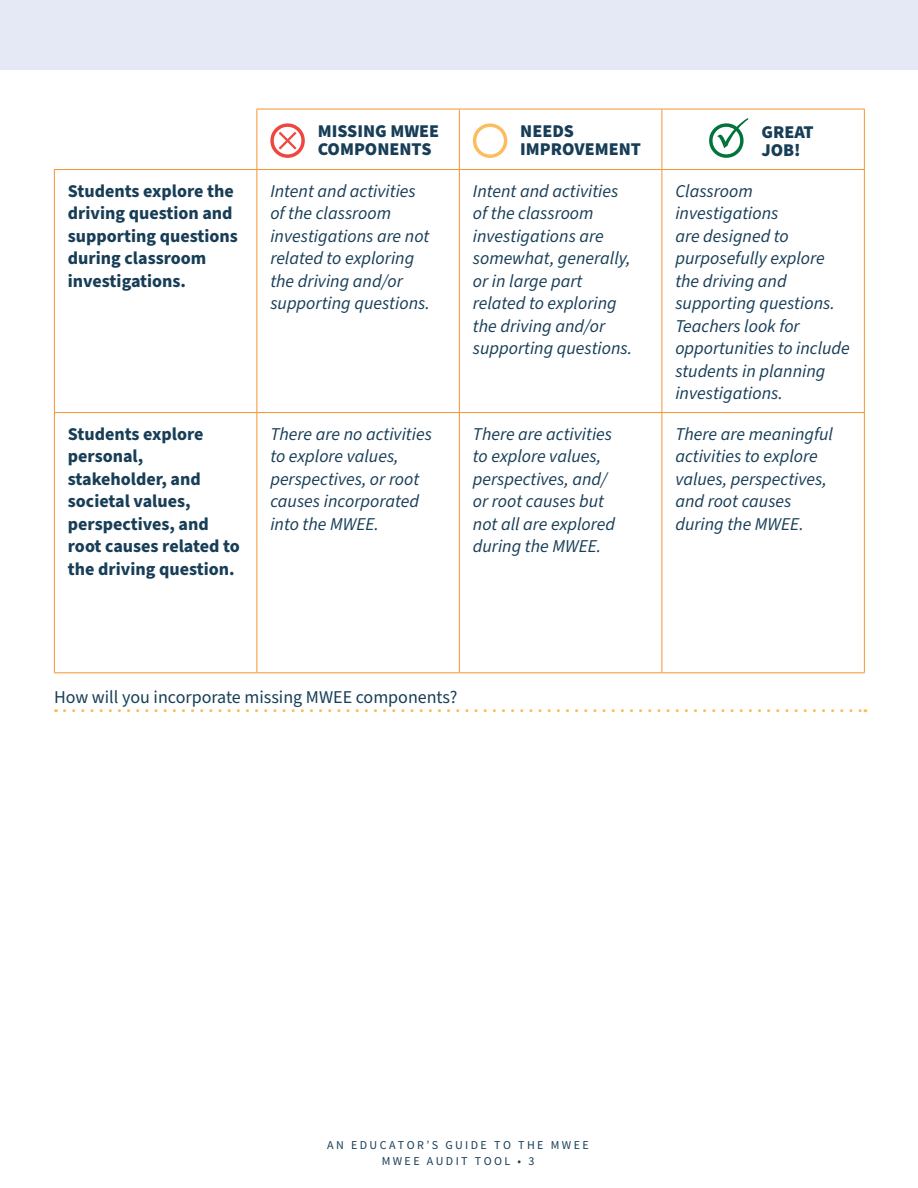
<style>
.page{position:relative;width:918px;height:1188px;background:#fff}
.page>*{position:absolute;margin:0;border:0;box-sizing:border-box;transform-origin:0 0}
.t1{font:italic 18px/22.5px "Source Sans Pro";color:#183e57}
.t2{font:700 18px/22.5px "Source Sans Pro";color:#183e57}
.t3{font:900 18px/18px "Source Sans Pro";color:#183e57}
.t4{font:18px "Source Sans Pro";color:#183e57}
.t5{font:12px/16.6px "Source Sans Pro";letter-spacing:.2em;color:#183e57;text-align:center}
</style>
<div class="page">
<div style="left:0;top:0;width:918px;height:70px;background:#e5e9f6"></div>
<hr style="left:256px;top:109px;width:1px;height:60px;background:#f79332">
<hr style="left:256px;top:109px;width:203px;height:1px;background:#f79332">
<hr style="left:459px;top:109px;width:1px;height:60px;background:#f79332">
<hr style="left:459px;top:109px;width:203px;height:1px;background:#f79332">
<hr style="left:662px;top:109px;width:1px;height:60px;background:#f79332">
<hr style="left:662px;top:109px;width:203px;height:1px;background:#f79332">
<hr style="left:864px;top:109px;width:1px;height:60px;background:#f79332">
<hr style="left:54px;top:170px;width:1px;height:242px;background:#f79332">
<hr style="left:54px;top:169px;width:203px;height:1px;background:#f79332">
<hr style="left:256px;top:170px;width:1px;height:242px;background:#f79332">
<hr style="left:257px;top:169px;width:202px;height:1px;background:#f79332">
<hr style="left:459px;top:170px;width:1px;height:242px;background:#f79332">
<hr style="left:459px;top:169px;width:203px;height:1px;background:#f79332">
<hr style="left:662px;top:170px;width:1px;height:242px;background:#f79332">
<hr style="left:662px;top:169px;width:203px;height:1px;background:#f79332">
<hr style="left:864px;top:170px;width:1px;height:242px;background:#f79332">
<hr style="left:54px;top:413px;width:1px;height:259px;background:#f79332">
<hr style="left:54px;top:412px;width:203px;height:1px;background:#f79332">
<hr style="left:54px;top:672px;width:203px;height:1px;background:#f79332">
<hr style="left:256px;top:413px;width:1px;height:259px;background:#f79332">
<hr style="left:257px;top:412px;width:202px;height:1px;background:#f79332">
<hr style="left:257px;top:672px;width:202px;height:1px;background:#f79332">
<hr style="left:459px;top:413px;width:1px;height:259px;background:#f79332">
<hr style="left:459px;top:412px;width:203px;height:1px;background:#f79332">
<hr style="left:459px;top:672px;width:203px;height:1px;background:#f79332">
<hr style="left:662px;top:413px;width:1px;height:259px;background:#f79332">
<hr style="left:662px;top:412px;width:203px;height:1px;background:#f79332">
<hr style="left:864px;top:413px;width:1px;height:259px;background:#f79332">
<hr style="left:662px;top:672px;width:203px;height:1px;background:#f79332">
<svg style="left:270px;top:123px;width:35px;height:35px"></svg>
<svg style="left:473px;top:123px;width:34px;height:35px"></svg>
<svg style="left:709px;top:118px;width:39px;height:40px"></svg>
<svg style="left:64px;top:709px;width:802px;height:3px"></svg>
<p class="t3" style="left:318px;top:123px;width:123px">MISSING MWEE<br>COMPONENTS</p>
<p class="t3" style="left:520px;top:123px;width:122px">NEEDS<br>IMPROVEMENT</p>
<p class="t3" style="left:761px;top:123px;width:54px">GREAT<br>JOB!</p>
<p class="t2" style="left:68px;top:180px;width:172px">Students explore the driving question and supporting questions during classroom investigations.</p>
<p class="t1" style="left:270px;top:180px;width:161px">Intent and activities of the classroom investigations are not related to exploring the driving and/or supporting questions.</p>
<p class="t1" style="left:473px;top:180px;width:161px">Intent and activities of the classroom investigations are somewhat, generally, or in large part related to exploring the driving and/or supporting questions.</p>
<p class="t1" style="left:675px;top:180px;width:176px">Classroom investigations<br>are designed to purposefully explore the driving and supporting questions.<br>Teachers look for opportunities to include students in planning investigations.</p>
<p class="t2" style="left:68px;top:423px;width:173px">Students explore personal, stakeholder, and societal values, perspectives, and root causes related to the driving question.</p>
<p class="t1" style="left:270px;top:423px;width:163px">There are no activities to explore values, perspectives, or root causes incorporated into the MWEE.</p>
<p class="t1" style="left:473px;top:423px;width:144px">There are activities to explore values, perspectives, and/ or root causes but not all are explored during the MWEE.</p>
<p class="t1" style="left:675px;top:423px;width:159px">There are meaningful activities to explore values, perspectives, and root causes during the MWEE.</p>
<p class="t4" style="left:54px;top:685px;width:405px">How will you incorporate missing MWEE components?</p>
<p class="t5" style="left:327px;top:1136px;width:263px">AN EDUCATOR’S GUIDE TO THE MWEE<br>MWEE AUDIT TOOL • 3</p>
</div>
